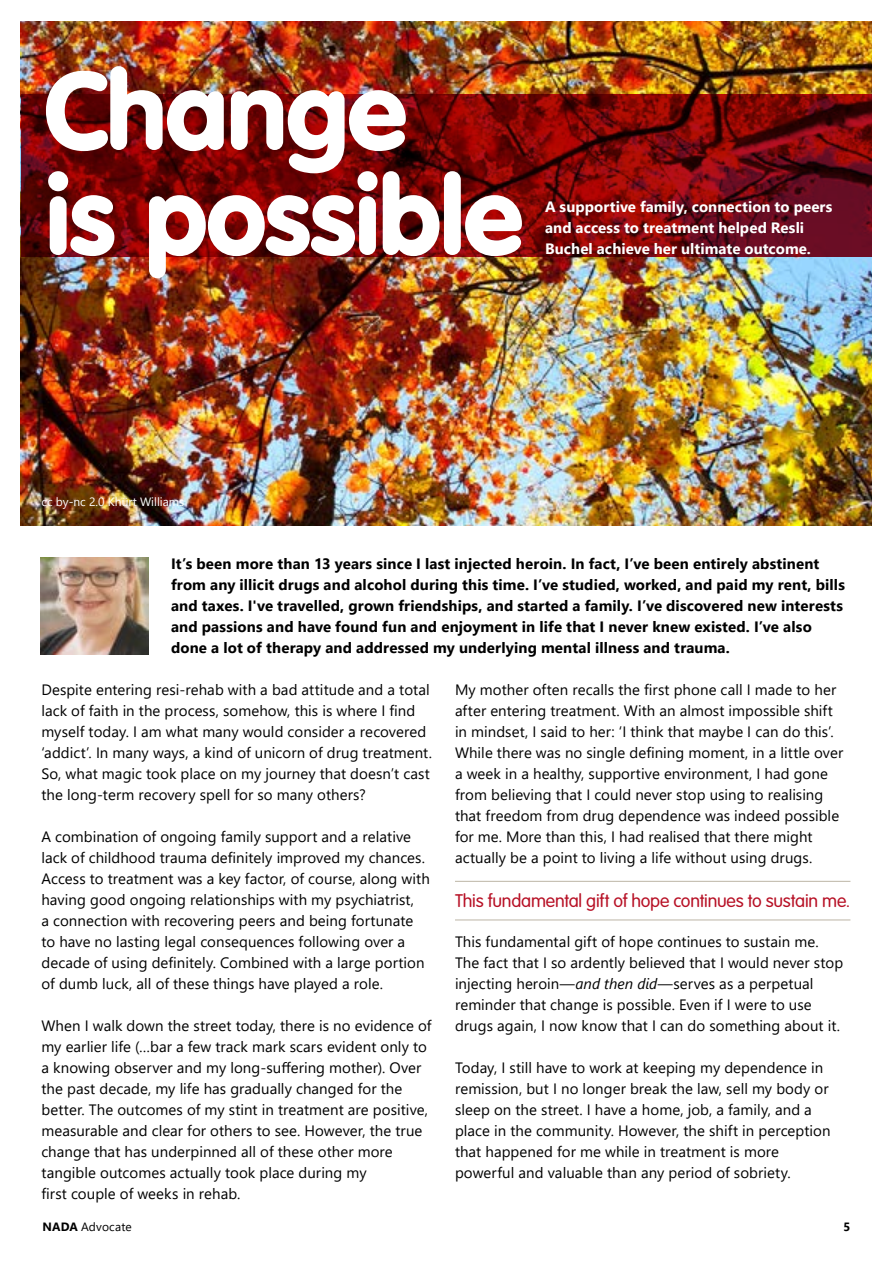
<style>
.page{position:relative;width:893px;height:1263px;background:#fff}
.page>*{position:absolute;margin:0;border:0;box-sizing:border-box;transform-origin:0 0}
.t1{font:900 108px/105px "VAG Rounded Std";letter-spacing:-.005em;color:#fff}
.t2{font:300 18px "VAG Rounded Std";letter-spacing:-.01em;color:#b71025}
.t3{font:15px/21px "Segoe UI";letter-spacing:.005em;color:#000}
.t4{font:700 15px/21px "Segoe UI";letter-spacing:.01em;color:#000}
.t5{font:700 15px/21px "Segoe UI";letter-spacing:.005em;color:#fff}
.t6{font:12px "Segoe UI";color:#fff}
.t7{font:12px "Segoe UI";letter-spacing:.01em;color:#000}
.t8{font:700 12px "Segoe UI";color:#000}
.s1{font-weight:700}
.s2{font-style:italic}
</style>
<div class="page">
<img style="left:21px;top:21px;width:850px;height:505px">
<svg style="left:21px;top:94px;width:851px;height:162px;background:#720507"></svg>
<img style="left:40px;top:558px;width:108px;height:96px">
<hr style="left:455px;top:881px;width:395px;height:1px;background:#bcb5a5">
<hr style="left:455px;top:920px;width:395px;height:1px;background:#bcb5a5">
<h1 class="t1" style="left:44px;top:62px;width:481px">Change<br>is possible</h1>
<p class="t5" style="left:545px;top:195px;width:289px">A supportive family, connection to peers and access to treatment helped Resli<br>Buchel achieve her ultimate outcome.</p>
<p class="t6" style="left:41px;top:491px;width:144px">cc by-nc 2.0 Khürt Williams</p>
<p class="t4" style="left:171px;top:552px;width:676px">It’s been more than 13 years since I last injected heroin. In fact, I’ve been entirely abstinent from any illicit drugs and alcohol during this time. I’ve studied, worked, and paid my rent, bills and taxes. I've travelled, grown friendships, and started a family. I’ve discovered new interests and passions and have found fun and enjoyment in life that I never knew existed. I’ve also done a lot of therapy and addressed my underlying mental illness and trauma.</p>
<p class="t3" style="left:455px;top:678px;width:390px">My mother often recalls the first phone call I made to her after entering treatment. With an almost impossible shift in mindset, I said to her: ‘I think that maybe I can do this’.<br>While there was no single defining moment, in a little over a week in a healthy, supportive environment, I had gone from believing that I could never stop using to realising that freedom from drug dependence was indeed possible for me. More than this, I had realised that there might actually be a point to living a life without using drugs.</p>
<p class="t3" style="left:41px;top:678px;width:392px">Despite entering resi-rehab with a bad attitude and a total lack of faith in the process, somehow, this is where I find myself today. I am what many would consider a recovered ‘addict’. In many ways, a kind of unicorn of drug treatment.<br>So, what magic took place on my journey that doesn’t cast the long-term recovery spell for so many others?</p>
<p class="t3" style="left:41px;top:825px;width:390px">A combination of ongoing family support and a relative lack of childhood trauma definitely improved my chances.<br>Access to treatment was a key factor, of course, along with having good ongoing relationships with my psychiatrist,<br>a connection with recovering peers and being fortunate to have no lasting legal consequences following over a decade of using definitely. Combined with a large portion of dumb luck, all of these things have played a role.</p>
<p class="t3" style="left:41px;top:1014px;width:392px">When I walk down the street today, there is no evidence of my earlier life (…bar a few track mark scars evident only to a knowing observer and my long-suffering mother). Over the past decade, my life has gradually changed for the better. The outcomes of my stint in treatment are positive, measurable and clear for others to see. However, the true change that has underpinned all of these other more tangible outcomes actually took place during my<br>first couple of weeks in rehab.</p>
<p class="t7" style="left:43px;top:1215px;width:91px"><span class="s1">NADA</span> Advocate</p>
<p class="t8" style="left:843px;top:1215px;width:8px">5</p>
<p class="t2" style="left:455px;top:890px;width:397px">This fundamental gift of hope continues to sustain me.</p>
<p class="t3" style="left:455px;top:930px;width:390px">This fundamental gift of hope continues to sustain me.<br>The fact that I so ardently believed that I would never stop injecting heroin—<span class="s2">and then did</span>—serves as a perpetual reminder that change is possible. Even if I were to use drugs again, I now know that I can do something about it.</p>
<p class="t3" style="left:455px;top:1056px;width:377px">Today, I still have to work at keeping my dependence in remission, but I no longer break the law, sell my body or sleep on the street. I have a home, job, a family, and a place in the community. However, the shift in perception that happened for me while in treatment is more powerful and valuable than any period of sobriety.</p>
</div>
